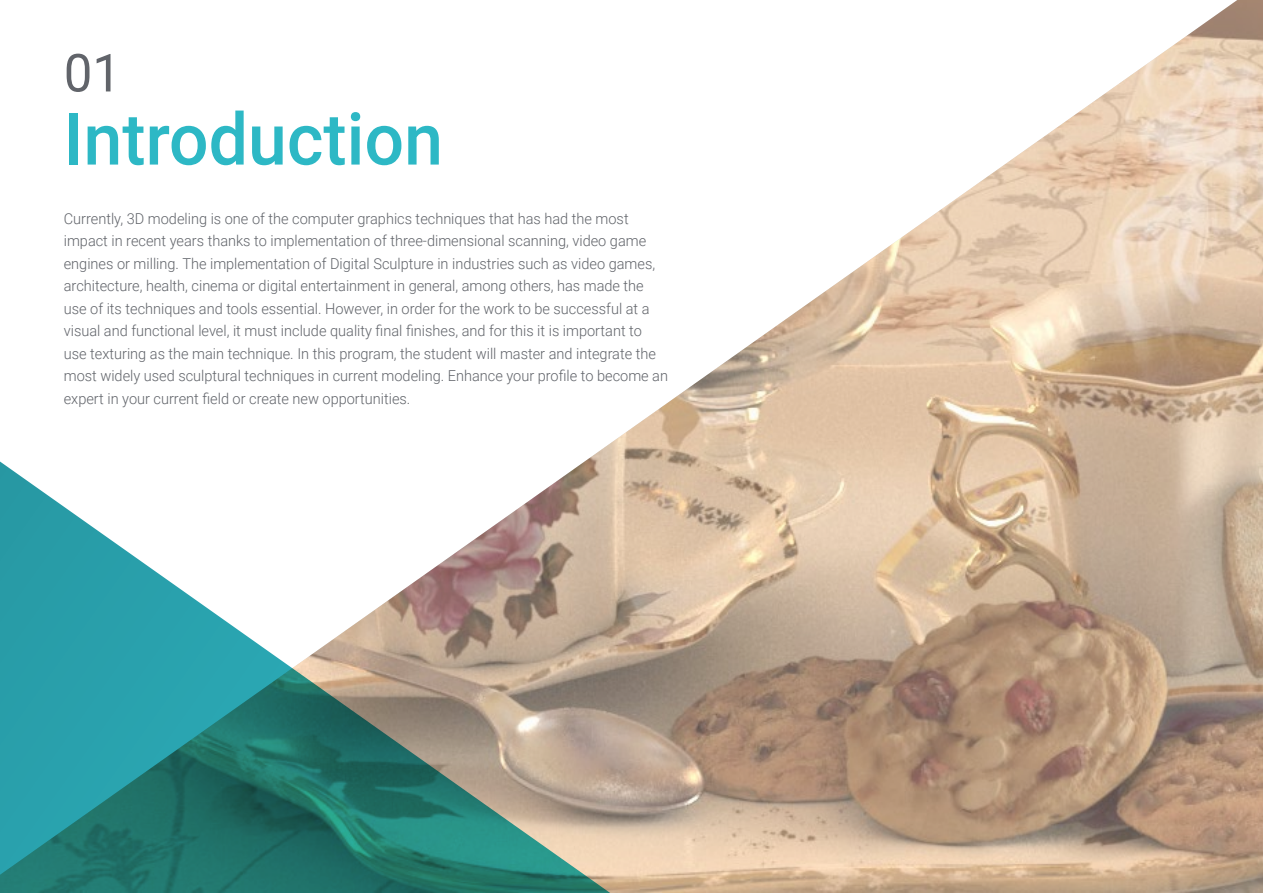
<style>
.page{position:relative;width:1263px;height:893px;background:#fff}
.page>*{position:absolute;margin:0;border:0;box-sizing:border-box;transform-origin:0 0}
.t1{font:500 72px "Roboto";color:#2db8c5}
.t2{font:52.5px "Roboto";color:#61646a}
.t3{font:300 15px/22.5px "Roboto";color:#61646a}
</style>
<div class="page">
<img style="left:607px;top:0;width:656px;height:893px">
<svg style="left:0;top:446px;width:640px;height:447px"></svg>
<h2 class="t2" style="left:64px;top:36px;width:59px">01</h2>
<h1 class="t1" style="left:64px;top:89px;width:381px">Introduction</h1>
<p class="t3" style="left:64px;top:207px;width:606px">Currently, 3D modeling is one of the computer graphics techniques that has had the most impact in recent years thanks to implementation of three-dimensional scanning, video game engines or milling. The implementation of Digital Sculpture in industries such as video games, architecture, health, cinema or digital entertainment in general, among others, has made the use of its techniques and tools essential. However, in order for the work to be successful at a visual and functional level, it must include quality final finishes, and for this it is important to use texturing as the main technique. In this program, the student will master and integrate the most widely used sculptural techniques in current modeling. Enhance your profile to become an expert in your current field or create new opportunities.</p>
</div>
